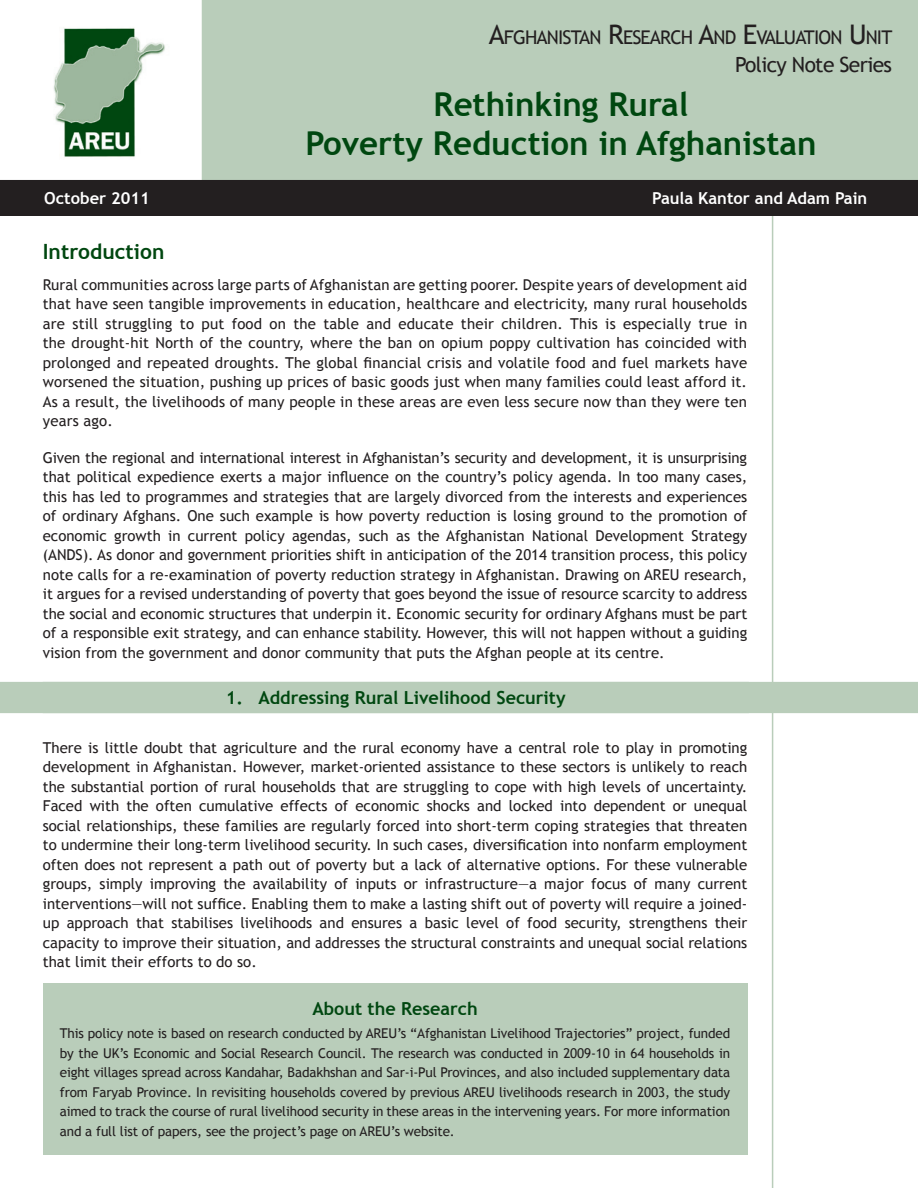
<style>
.page{position:relative;width:918px;height:1188px;background:#fff}
.page>*{position:absolute;margin:0;border:0;box-sizing:border-box;transform-origin:0 0}
.BP_Text_Heading_1{font:700 33px "Trebuchet MS";color:#004710}
.t1{font:21px "Trebuchet MS";letter-spacing:-.03em;color:#231f20}
.BP_Text_Heading_2{font:700 21px "Trebuchet MS";color:#004710}
.t2{font:18.9px "Trebuchet MS";letter-spacing:-.045em;color:#231f20}
.BP_Text_Heading_1-2{font:700 18px "Trebuchet MS";color:#004710}
.BP_Text_Heading_2-2{font:700 18px "Trebuchet MS";color:#004710}
.BP_Body_Text{font:700 16.5px "Trebuchet MS";color:#fff}
.BP_Body_Text-2{font:15px/19.5px "Trebuchet MS";color:#231f20;text-align:justify}
.t3{font:13.5px/19.5px "Trebuchet MS";letter-spacing:-.01em;color:#231f20;text-align:justify}
.s1{font-size:27px}
</style>
<div class="page">
<hr style="left:772px;top:216px;width:1px;height:972px;background:#b9cdba">
<div style="left:202px;top:0;width:716px;height:180px;background:#b9cdba"></div>
<div style="left:0;top:180px;width:918px;height:36px;background:#231f20"></div>
<div style="left:43px;top:983px;width:704px;height:171px;background:#b9cdba"></div>
<img style="left:54px;top:27px;width:111px;height:130px">
<div style="left:0;top:682px;width:918px;height:31px;background:#b9cdba"></div>
<div style="left:44px;top:683px;width:704px;height:29px;background:#b9cdba"></div>
<div style="left:43px;top:682px;width:706px;height:31px;border:2px solid #b9cdba"></div>
<p class="t2" style="left:489px;top:27px;width:145px"><span class="s1">A</span>fghani stan <span class="s1">R</span>esear</p>
<p class="t2" style="left:670px;top:27px;width:215px">ch <span class="s1">A</span>nd <span class="s1">E</span>valuati on <span class="s1">U</span>nit</p>
<p class="t1" style="left:735px;top:53px;width:158px">Policy Note Series</p>
<p class="BP_Text_Heading_1" style="left:434px;top:83px;width:257px">Rethinking Rural</p>
<p class="BP_Text_Heading_1" style="left:305px;top:123px;width:513px">Poverty Reduction in Afghanistan</p>
<p class="BP_Body_Text" style="left:44px;top:188px;width:107px">October 2011</p>
<p class="BP_Body_Text" style="left:652px;top:188px;width:217px">Paula Kantor and Adam Pain</p>
<p class="BP_Text_Heading_2" style="left:43px;top:239px;width:123px">Introduction</p>
<p class="BP_Body_Text-2" style="left:43px;top:275px;width:706px">Rural communities across large parts of Afghanistan are getting poorer. Despite years of development aid that have seen tangible improvements in education, healthcare and electricity, many rural households are still struggling to put food on the table and educate their children. This is especially true in the drought-hit North of the country, where the ban on opium poppy cultivation has coincided with prolonged and repeated droughts. The global financial crisis and volatile food and fuel markets have worsened the situation, pushing up prices of basic goods just when many families could least afford it.<br>As a result, the livelihoods of many people in these areas are even less secure now than they were ten years ago.</p>
<p class="BP_Body_Text-2" style="left:43px;top:448px;width:706px">Given the regional and international interest in Afghanistan’s security and development, it is unsurprising that political expedience exerts a major influence on the country’s policy agenda. In too many cases, this has led to programmes and strategies that are largely divorced from the interests and experiences of ordinary Afghans. One such example is how poverty reduction is losing ground to the promotion of economic growth in current policy agendas, such as the Afghanistan National Development Strategy (ANDS). As donor and government priorities shift in anticipation of the 2014 transition process, this policy note calls for a re-examination of poverty reduction strategy in Afghanistan. Drawing on AREU research, it argues for a revised understanding of poverty that goes beyond the issue of resource scarcity to address the social and economic structures that underpin it. Economic security for ordinary Afghans must be part of a responsible exit strategy, and can enhance stability. However, this will not happen without a guiding vision from the government and donor community that puts the Afghan people at its centre.</p>
<p class="BP_Text_Heading_1-2" style="left:226px;top:687px;width:341px">1. Addressing Rural Livelihood Security</p>
<p class="BP_Body_Text-2" style="left:43px;top:738px;width:706px">There is little doubt that agriculture and the rural economy have a central role to play in promoting development in Afghanistan. However, market-oriented assistance to these sectors is unlikely to reach the substantial portion of rural households that are struggling to cope with high levels of uncertainty.<br>Faced with the often cumulative effects of economic shocks and locked into dependent or unequal social relationships, these families are regularly forced into short-term coping strategies that threaten to undermine their long-term livelihood security. In such cases, diversification into nonfarm employment often does not represent a path out of poverty but a lack of alternative options. For these vulnerable groups, simply improving the availability of inputs or infrastructure—a major focus of many current interventions—will not suffice. Enabling them to make a lasting shift out of poverty will require a joined&shy;up approach that stabilises livelihoods and ensures a basic level of food security, strengthens their capacity to improve their situation, and addresses the structural constraints and unequal social relations that limit their efforts to do so.</p>
<p class="BP_Text_Heading_2-2" style="left:312px;top:997px;width:167px">About the Research</p>
<p class="t3" style="left:60px;top:1024px;width:672px">This policy note is based on research conducted by AREU’s “Afghanistan Livelihood Trajectories” project, funded by the UK’s Economic and Social Research Council. The research was conducted in 2009-10 in 64 households in eight villages spread across Kandahar, Badakhshan and Sar-i-Pul Provinces, and also included supplementary data from Faryab Province. In revisiting households covered by previous AREU livelihoods research in 2003, the study aimed to track the course of rural livelihood security in these areas in the intervening years. For more information and a full list of papers, see the project’s page on AREU’s website.</p>
</div>
